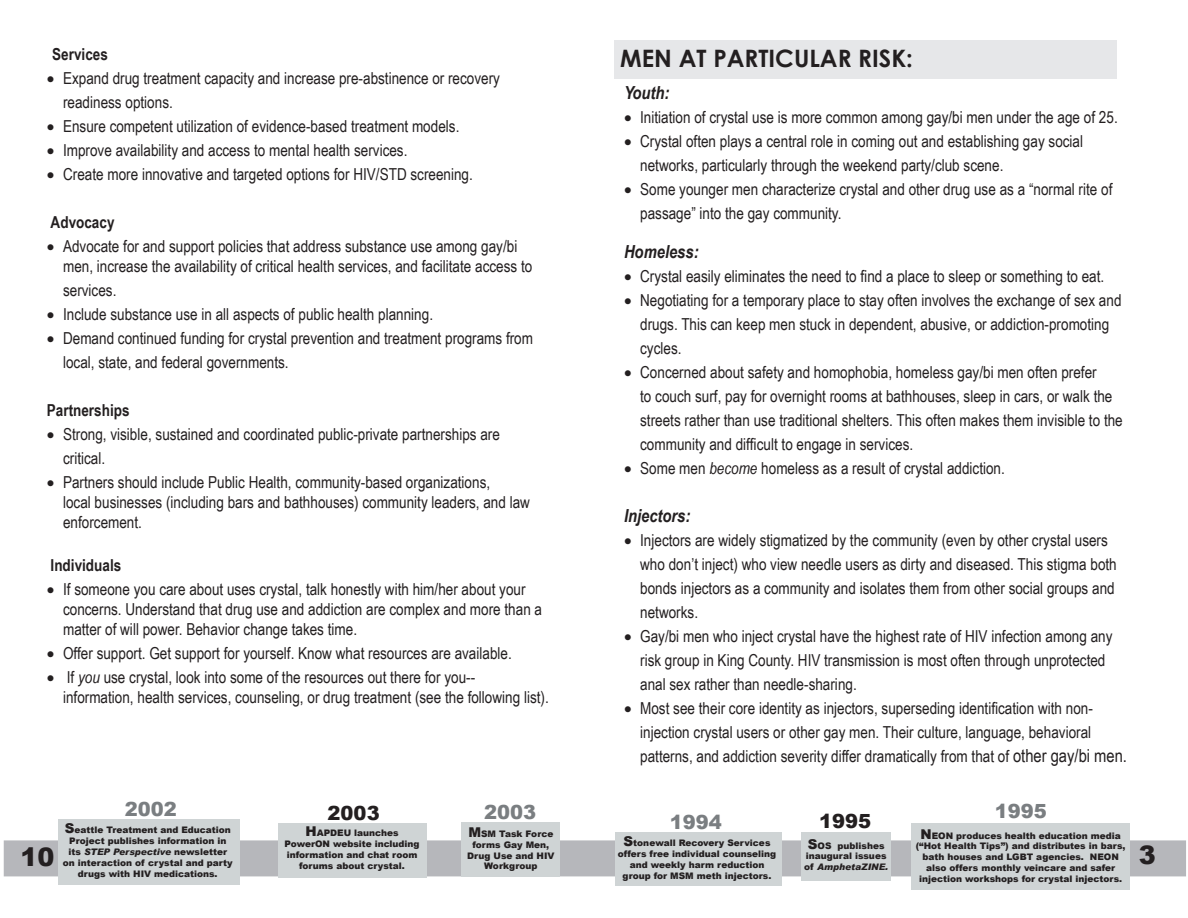
<style>
.page{position:relative;width:1188px;height:918px;background:#fff}
.page>*{position:absolute;margin:0;border:0;box-sizing:border-box;transform-origin:0 0}
.t1{font:900 25.5px "Arial";color:#231f20}
.t2{font:700 24px "Century Gothic";color:#231f20}
.t3{font:900 19.5px "Arial";color:#7a7e81}
.t4{font:900 19.5px "Arial";color:#231f20}
.t5{font:italic 700 18px "Arial Narrow";color:#231f20}
.heading_8{font:16.5px/24px "Arial Narrow";color:#231f20}
.heading_8-2{font:700 16.5px "Arial Narrow";color:#231f20}
.t6{font:900 9px/10.8px "Arial";color:#231f20;text-align:center}
.s1{font-style:italic}
.s2{font-size:18px}
.s3{font-size:13.5px}
</style>
<div class="page">
<div style="left:4px;top:840px;width:1182px;height:36px;background:#b6b7bb"></div>
<div style="left:58px;top:819px;width:182px;height:65px;background:#cfd4d5"></div>
<div style="left:279px;top:823px;width:147px;height:54px;background:#cfd4d5"></div>
<div style="left:461px;top:822px;width:98px;height:55px;background:#cfd4d5"></div>
<div style="left:614px;top:40px;width:503px;height:39px;background:#e6e7e9"></div>
<div style="left:616px;top:833px;width:165px;height:53px;background:#cfd4d5"></div>
<div style="left:801px;top:833px;width:89px;height:48px;background:#cfd4d5"></div>
<div style="left:911px;top:823px;width:219px;height:67px;background:#cfd4d5"></div>
<p class="heading_8-2" style="left:52px;top:42px;width:57px">Services</p>
<p class="heading_8" style="left:63px;top:66px;width:438px;text-indent:-16px">• Expand drug treatment capacity and increase pre-abstinence or recovery readiness options.</p>
<p class="heading_8" style="left:47px;top:114px;width:414px">• Ensure competent utilization of evidence-based treatment models.</p>
<p class="heading_8" style="left:47px;top:138px;width:362px">• Improve availability and access to mental health services.</p>
<p class="heading_8" style="left:47px;top:162px;width:428px">• Create more innovative and targeted options for HIV/STD screening.</p>
<p class="heading_8-2" style="left:51px;top:210px;width:65px">Advocacy</p>
<p class="heading_8" style="left:63px;top:236px;width:471px;line-height:19.8px;text-indent:-16px">• Advocate for and support policies that address substance use among gay/bi men, increase the availability of critical health services, and facilitate access to</p>
<p class="heading_8" style="left:63px;top:278px;width:55px">services.</p>
<p class="heading_8" style="left:47px;top:302px;width:388px">• Include substance use in all aspects of public health planning.</p>
<p class="heading_8" style="left:63px;top:326px;width:472px;text-indent:-16px">• Demand continued funding for crystal prevention and treatment programs from local, state, and federal governments.</p>
<p class="heading_8-2" style="left:47px;top:398px;width:84px">Partnerships</p>
<p class="heading_8" style="left:63px;top:422px;width:438px;text-indent:-16px">• Strong, visible, sustained and coordinated public-private partnerships are critical.</p>
<p class="heading_8" style="left:63px;top:472px;width:469px;line-height:19.8px;text-indent:-16px">• Partners should include Public Health, community-based organizations,<br>local businesses (including bars and bathhouses) community leaders, and law enforcement.</p>
<p class="heading_8-2" style="left:51px;top:553px;width:72px">Individuals</p>
<p class="heading_8" style="left:63px;top:579px;width:481px;line-height:19.8px;text-indent:-16px">• If someone you care about uses crystal, talk honestly with him/her about your concerns. Understand that drug use and addiction are complex and more than a matter of will power. Behavior change takes time.</p>
<p class="heading_8" style="left:47px;top:641px;width:466px">• Offer support. Get support for yourself. Know what resources are available.</p>
<p class="heading_8" style="left:63px;top:667px;width:487px;line-height:19.8px;text-indent:-16px">• If <span class="s1">you</span> use crystal, look into some of the resources out there for you-- information, health services, counseling, or drug treatment (see the following list).</p>
<p class="t2" style="left:620px;top:40px;width:294px">MEN AT PARTICULAR RISK:</p>
<p class="t5" style="left:624px;top:79px;width:47px">Youth:</p>
<p class="heading_8" style="left:624px;top:104px;width:495px">• Initiation of crystal use is more common among gay/bi men under the age of 25.</p>
<p class="heading_8" style="left:640px;top:128px;width:444px;text-indent:-16px">• Crystal often plays a central role in coming out and establishing gay social networks, particularly through the weekend party/club scene.</p>
<p class="heading_8" style="left:640px;top:176px;width:474px;text-indent:-16px">• Some younger men characterize crystal and other drug use as a “normal rite of passage” into the gay community.</p>
<p class="t5" style="left:624px;top:238px;width:76px">Homeless:</p>
<p class="heading_8" style="left:624px;top:263px;width:482px">• Crystal easily eliminates the need to find a place to sleep or something to eat.</p>
<p class="heading_8" style="left:640px;top:287px;width:483px;text-indent:-16px">• Negotiating for a temporary place to stay often involves the exchange of sex and drugs. This can keep men stuck in dependent, abusive, or addiction-promoting cycles.</p>
<p class="heading_8" style="left:640px;top:359px;width:484px;text-indent:-16px">• Concerned about safety and homophobia, homeless gay/bi men often prefer<br>to couch surf, pay for overnight rooms at bathhouses, sleep in cars, or walk the streets rather than use traditional shelters. This often makes them invisible to the community and difficult to engage in services.</p>
<p class="heading_8" style="left:624px;top:455px;width:382px">• Some men <span class="s1">become</span> homeless as a result of crystal addiction.</p>
<p class="t5" style="left:624px;top:502px;width:68px">Injectors:</p>
<p class="heading_8" style="left:640px;top:527px;width:478px;text-indent:-16px">• Injectors are widely stigmatized by the community (even by other crystal users who don’t inject) who view needle users as dirty and diseased. This stigma both bonds injectors as a community and isolates them from other social groups and networks.</p>
<p class="heading_8" style="left:640px;top:623px;width:474px;text-indent:-16px">• Gay/bi men who inject crystal have the highest rate of HIV infection among any risk group in King County. HIV transmission is most often through unprotected anal sex rather than needle-sharing.</p>
<p class="heading_8" style="left:640px;top:695px;width:488px;text-indent:-16px">• Most see their core identity as injectors, superseding identification with non&shy;injection crystal users or other gay men. Their culture, language, behavioral patterns, and addiction severity differ dramatically from that of <span class="s2">other gay/bi men.</span></p>
<p class="t3" style="left:125px;top:795px;width:54px">2002</p>
<p class="t4" style="left:328px;top:799px;width:54px">2003</p>
<p class="t3" style="left:484px;top:798px;width:54px">2003</p>
<p class="t6" style="left:467px;top:828px;width:89px"><span class="s3">M</span>SM Task Force forms Gay Men,<br>Drug Use and HIV<br>Workgroup</p>
<p class="t3" style="left:995px;top:797px;width:54px">1995</p>
<p class="t6" style="left:916px;top:830px;width:211px"><span class="s3">N</span>EON produces health education media (“Hot Health Tips”) and distributes in bars, bath houses and LGBT agencies. NEON also offers monthly veincare and safer injection workshops for crystal injectors.</p>
<p class="t4" style="left:819px;top:807px;width:54px">1995</p>
<p class="t3" style="left:670px;top:808px;width:54px">1994</p>
<p class="t6" style="left:63px;top:825px;width:171px"><span class="s3">S</span>eattle Treatment and Education<br>Project publishes information in its <span class="s1">STEP Perspective</span> newsletter on interaction of crystal and party drugs with HIV medications.</p>
<p class="t6" style="left:285px;top:827px;width:137px"><span class="s3">H</span>APDEU launches<br>PowerON website including information and chat room forums about crystal.</p>
<p class="t6" style="left:618px;top:837px;width:160px"><span class="s3">S</span>tonewall Recovery Services offers free individual counseling and weekly harm reduction group for MSM meth injectors.</p>
<p class="t6" style="left:804px;top:840px;width:86px"><span class="s3">S</span>OS publishes inaugural issues of <span class="s1">AmphetaZINE.</span></p>
<p class="t1" style="left:20px;top:838px;width:36px">10</p>
<p class="t1" style="left:1139px;top:837px;width:19px">3</p>
</div>
